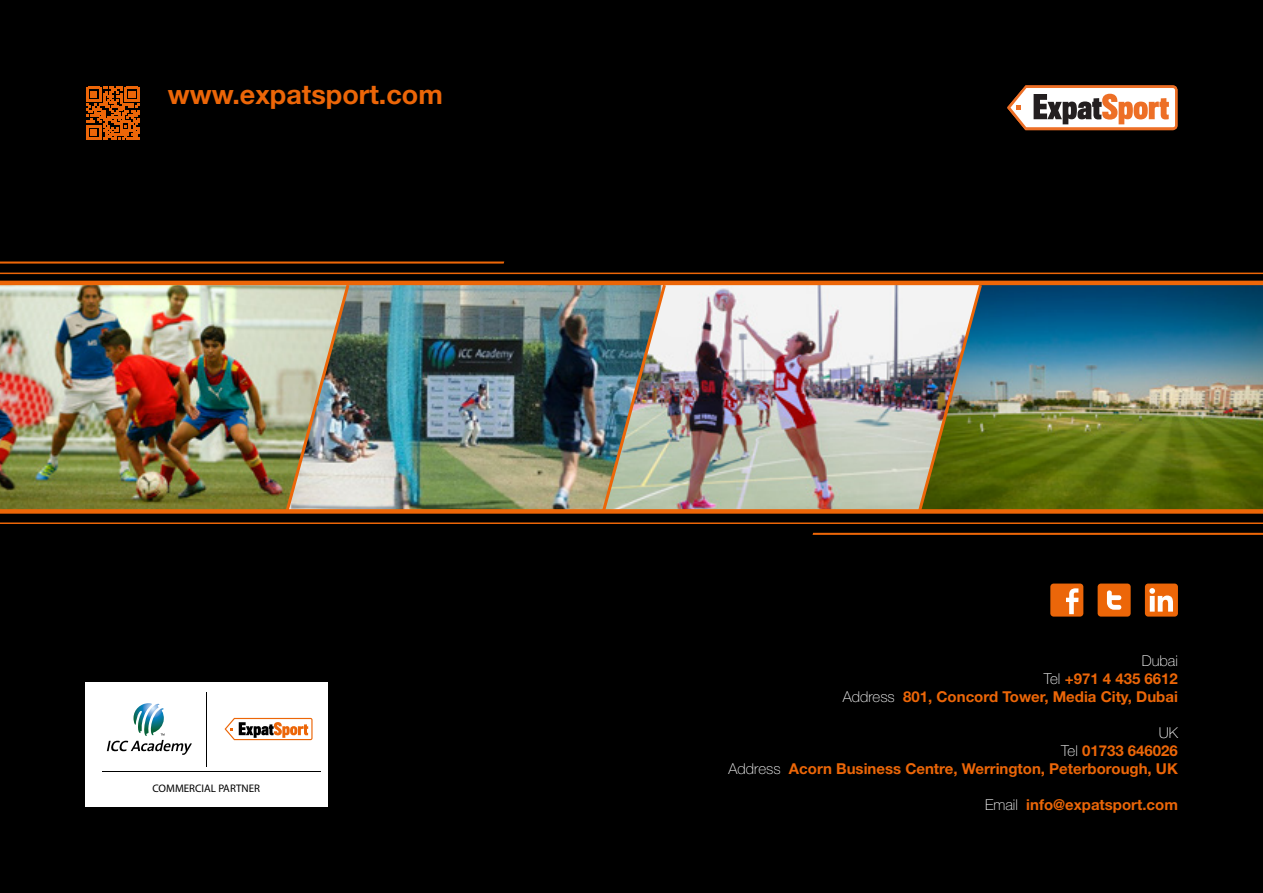
<style>
.page{position:relative;width:1263px;height:893px;background:#000}
.page>*{position:absolute;margin:0;border:0;box-sizing:border-box;transform-origin:0 0}
.t1{font:700 27px "Helvetica Neue LT Std";color:#ec6608}
.t2{font:700 15px/18px "Helvetica Neue LT Std";color:#ec6608;text-align:right}
.t3{font:10.95px "Myriad Pro";color:#000}
.s1{font-weight:100;color:#fff}
</style>
<div class="page">
<img style="left:0;top:285px;width:283px;height:224px">
<img style="left:352px;top:285px;width:248px;height:224px">
<img style="left:668px;top:285px;width:248px;height:224px">
<img style="left:984px;top:285px;width:279px;height:224px">
<hr style="left:0;top:281px;width:1263px;height:4px;background:#ec6608">
<hr style="left:0;top:273px;width:1263px;height:1px;background:#ec6608">
<hr style="left:0;top:522px;width:1263px;height:2px;background:#ec6608">
<div style="left:0;top:509px;width:1263px;height:5px;background:#ec6608"></div>
<img style="left:283px;top:285px;width:69px;height:229px">
<img style="left:600px;top:285px;width:68px;height:229px">
<img style="left:916px;top:285px;width:68px;height:229px">
<svg style="left:0;top:261px;width:504px;height:3px"></svg>
<svg style="left:812px;top:533px;width:451px;height:2px"></svg>
<div style="left:1050px;top:584px;width:33px;height:33px;background:#eb660a;border-radius:3px"></div>
<svg style="left:1066px;top:588px;width:12px;height:26px"></svg>
<div style="left:1097px;top:584px;width:34px;height:33px;background:#ec6608;border-radius:3px"></div>
<svg style="left:1107px;top:590px;width:14px;height:20px"></svg>
<div style="left:1145px;top:584px;width:33px;height:32px;background:#ec6608;border-radius:3px"></div>
<svg style="left:1149px;top:588px;width:24px;height:24px"></svg>
<svg style="left:86px;top:87px;width:53px;height:53px"></svg>
<img style="left:1025px;top:130px;width:149px;height:1px">
<svg style="left:1007px;top:85px;width:171px;height:45px"></svg>
<div style="left:85px;top:682px;width:242px;height:125px;background:#fff"></div>
<svg style="left:107px;top:703px;width:85px;height:52px"></svg>
<hr style="left:206px;top:692px;width:1px;height:74px;background:#000">
<hr style="left:103px;top:772px;width:218px;height:1px;background:#000">
<svg style="left:225px;top:718px;width:88px;height:22px"></svg>
<h1 class="t1" style="left:168px;top:78px;width:276px">www.expatsport.com</h1>
<p class="t3" style="left:152px;top:782px;width:109px">COMMERCIAL PARTNER</p>
<p class="t2" style="left:843px;top:651px;width:337px"><span class="s1">Dubai<br>Tel</span> +971 4 435 6612<br><span class="s1">Address</span> 801, Concord Tower, Media City, Dubai</p>
<p class="t2" style="left:729px;top:723px;width:451px"><span class="s1">UK<br>Tel</span> 01733 646026<br><span class="s1">Address</span> Acorn Business Centre, Werrington, Peterborough, UK</p>
<p class="t2" style="left:985px;top:795px;width:194px"><span class="s1">Email</span> info@expatsport.com</p>
</div>
